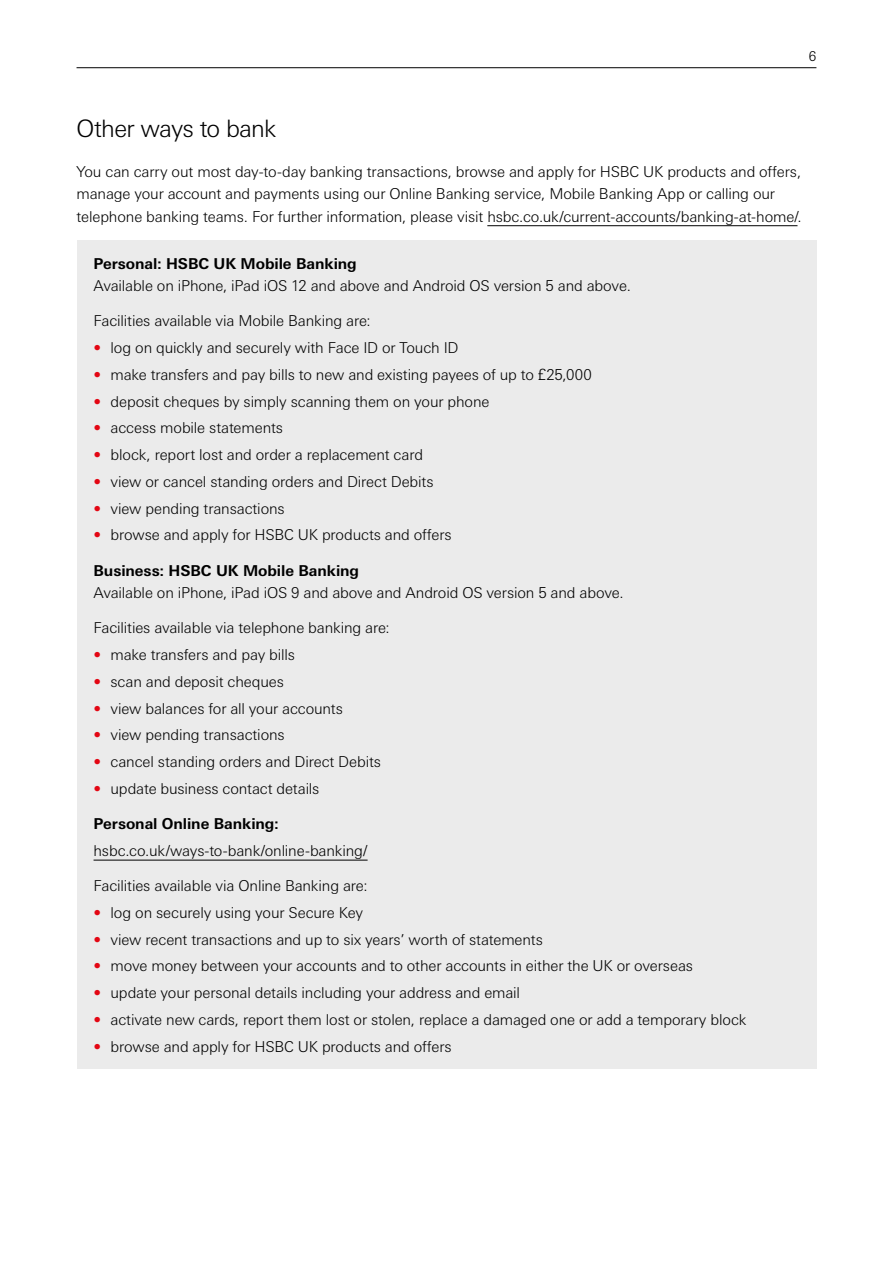
<style>
.page{position:relative;width:893px;height:1263px;background:#fff}
.page>*{position:absolute;margin:0;border:0;box-sizing:border-box;transform-origin:0 0}
.t1{font:300 24px "Univers Nextfor HSBC";letter-spacing:-.03em;color:#000}
.t2{font:300 15px/22.5px "Univers Nextfor HSBC";letter-spacing:-.01em;color:#000}
.t3{font:700 15px "Univers Nextfor HSBC";letter-spacing:-.005em;color:#000}
.t4{font:300 13.5px "Univers Nextfor HSBC";color:#000}
.s1{color:#e30613}
</style>
<div class="page">
<div style="left:77px;top:240px;width:739px;height:829px;background:#ebebeb"></div>
<hr style="left:77px;top:67px;width:739px;height:1px;background:#000">
<hr style="left:487px;top:225px;width:310px;height:1px;background:#000">
<hr style="left:94px;top:860px;width:274px;height:1px;background:#000">
<p class="t4" style="left:809px;top:48px;width:9px">6</p>
<h2 class="t1" style="left:77px;top:115px;width:202px">Other ways to bank</h2>
<p class="t2" style="left:77px;top:160px;width:727px">You can carry out most day-to-day banking transactions, browse and apply for HSBC UK products and ofers, manage your account and payments using our Online Banking service, Mobile Banking App or calling our telephone banking teams. For further information, please visit hsbc.co.uk/current-accounts/banking-at-home/.</p>
<h3 class="t3" style="left:93px;top:254px;width:265px">Personal: HSBC UK Mobile Banking</h3>
<p class="t2" style="left:94px;top:274px;width:539px">Available on iPhone, iPad iOS 12 and above and Android OS version 5 and above.</p>
<p class="t2" style="left:94px;top:310px;width:279px">Facilities available via Mobile Banking are:</p>
<p class="t2" style="left:94px;top:336px;width:366px"><span class="s1">•</span> log on quickly and securely with Face ID or Touch ID</p>
<p class="t2" style="left:94px;top:363px;width:500px"><span class="s1">•</span> make transfers and pay bills to new and existing payees of up to £25,000</p>
<p class="t2" style="left:94px;top:390px;width:397px"><span class="s1">•</span> deposit cheques by simply scanning them on your phone</p>
<p class="t2" style="left:94px;top:417px;width:191px"><span class="s1">•</span> access mobile statements</p>
<p class="t2" style="left:94px;top:443px;width:331px"><span class="s1">•</span> block, report lost and order a replacement card</p>
<p class="t2" style="left:94px;top:470px;width:342px"><span class="s1">•</span> view or cancel standing orders and Direct Debits</p>
<p class="t2" style="left:94px;top:497px;width:193px"><span class="s1">•</span> view pending transactions</p>
<p class="t2" style="left:94px;top:524px;width:360px"><span class="s1">•</span> browse and apply for HSBC UK products and ofers</p>
<h3 class="t3" style="left:94px;top:561px;width:267px">Business: HSBC UK Mobile Banking</h3>
<p class="t2" style="left:94px;top:581px;width:532px">Available on iPhone, iPad iOS 9 and above and Android OS version 5 and above.</p>
<p class="t2" style="left:94px;top:617px;width:298px">Facilities available via telephone banking are:</p>
<p class="t2" style="left:94px;top:643px;width:203px"><span class="s1">•</span> make transfers and pay bills</p>
<p class="t2" style="left:94px;top:670px;width:192px"><span class="s1">•</span> scan and deposit cheques</p>
<p class="t2" style="left:94px;top:697px;width:251px"><span class="s1">•</span> view balances for all your accounts</p>
<p class="t2" style="left:94px;top:724px;width:193px"><span class="s1">•</span> view pending transactions</p>
<p class="t2" style="left:94px;top:750px;width:289px"><span class="s1">•</span> cancel standing orders and Direct Debits</p>
<p class="t2" style="left:94px;top:777px;width:227px"><span class="s1">•</span> update business contact details</p>
<h3 class="t3" style="left:94px;top:815px;width:187px">Personal Online Banking:</h3>
<p class="t2" style="left:94px;top:839px;width:276px">hsbc.co.uk/ways-to-bank/online-banking/</p>
<p class="t2" style="left:94px;top:874px;width:276px">Facilities available via Online Banking are:</p>
<p class="t2" style="left:94px;top:901px;width:271px"><span class="s1">•</span> log on securely using your Secure Key</p>
<p class="t2" style="left:94px;top:928px;width:451px"><span class="s1">•</span> view recent transactions and up to six years’ worth of statements</p>
<p class="t2" style="left:94px;top:955px;width:601px"><span class="s1">•</span> move money between your accounts and to other accounts in either the UK or overseas</p>
<p class="t2" style="left:94px;top:981px;width:428px"><span class="s1">•</span> update your personal details including your address and email</p>
<p class="t2" style="left:94px;top:1008px;width:654px"><span class="s1">•</span> activate new cards, report them lost or stolen, replace a damaged one or add a temporary block</p>
<p class="t2" style="left:94px;top:1035px;width:360px"><span class="s1">•</span> browse and apply for HSBC UK products and ofers</p>
</div>
